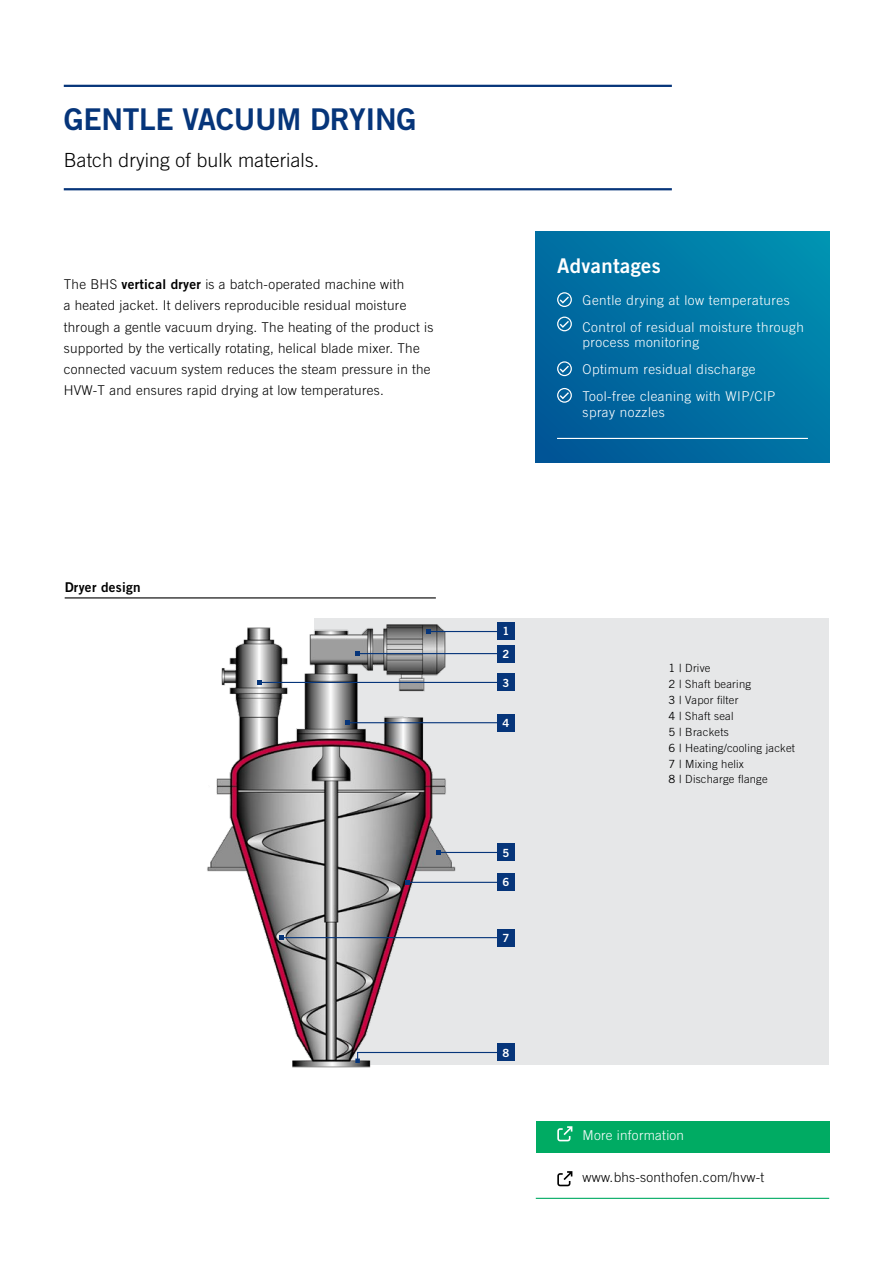
<style>
.page{position:relative;width:893px;height:1263px;background:#fff}
.page>*{position:absolute;margin:0;border:0;box-sizing:border-box;transform-origin:0 0}
.Head_20_22{font:30px "Trade Gothic LT Std Bd 2";letter-spacing:-.01em;color:#06357a}
.Copy_9_11{font:20.25px "Trade Gothic LT Std Bd 2";letter-spacing:.02em;color:#fff}
.Subhead_13_17{font:300 19.5px "Trade Gothic LT Std";letter-spacing:.005em;color:#000}
.Copy_9___11{font:300 13.5px/21.3px "Trade Gothic LT Std";letter-spacing:.02em;color:#000}
.Copy_9_11-2{font:300 13.5px/15.9px "Trade Gothic LT Std";letter-spacing:.035em;color:#fff}
.Copy_9___11-2{font:300 13.5px "Trade Gothic LT Std";letter-spacing:.02em;color:#fff}
.Headline_graphics_9{font:13.5px "Trade Gothic LT Std Bd 2";letter-spacing:.02em;color:#000}
.Vorteile_7_5___10_15{font:300 11.25px "Trade Gothic LT Std";letter-spacing:.02em;color:#000}
.Vorteile_7_5___10_15-2{font:11.25px "Trade Gothic LT Std Bd 2";color:#fff}
.s1{font-family:"Trade Gothic LT Std Bd 2";font-weight:400}
.s2{font-weight:400}
</style>
<div class="page">
<div style="left:315px;top:619px;width:514px;height:446px;background:#e6e7e8"></div>
<img style="left:207px;top:618px;width:270px;height:450px">
<div style="left:497px;top:645px;width:17px;height:17px;background:#06357a"></div>
<hr style="left:428px;top:631px;width:78px;height:1px;background:#06357a">
<svg style="left:426px;top:629px;width:5px;height:5px"></svg>
<hr style="left:357px;top:653px;width:140px;height:1px;background:#06357a">
<svg style="left:355px;top:651px;width:4px;height:5px"></svg>
<hr style="left:348px;top:722px;width:154px;height:1px;background:#06357a">
<svg style="left:345px;top:720px;width:5px;height:5px"></svg>
<div style="left:497px;top:623px;width:17px;height:17px;background:#06357a"></div>
<div style="left:497px;top:714px;width:17px;height:17px;background:#06357a"></div>
<hr style="left:438px;top:852px;width:64px;height:1px;background:#06357a">
<svg style="left:436px;top:850px;width:4px;height:5px"></svg>
<svg style="left:355px;top:1051px;width:142px;height:12px"></svg>
<hr style="left:260px;top:682px;width:246px;height:1px;background:#06357a">
<svg style="left:257px;top:680px;width:5px;height:5px"></svg>
<hr style="left:282px;top:937px;width:220px;height:1px;background:#06357a">
<svg style="left:279px;top:935px;width:5px;height:5px"></svg>
<div style="left:497px;top:844px;width:17px;height:17px;background:#06357a"></div>
<div style="left:497px;top:1044px;width:17px;height:17px;background:#06357a"></div>
<div style="left:497px;top:674px;width:17px;height:17px;background:#06357a"></div>
<div style="left:497px;top:929px;width:17px;height:17px;background:#06357a"></div>
<hr style="left:407px;top:882px;width:99px;height:1px;background:#06357a">
<svg style="left:405px;top:880px;width:4px;height:4px"></svg>
<div style="left:497px;top:874px;width:17px;height:17px;background:#06357a"></div>
<hr style="left:64px;top:85px;width:608px;height:2px;background:#06357a">
<hr style="left:64px;top:188px;width:608px;height:2px;background:#06357a">
<svg style="left:536px;top:232px;width:293px;height:230px;background:#0072a3"></svg>
<svg style="left:557px;top:292px;width:15px;height:15px"></svg>
<svg style="left:557px;top:317px;width:15px;height:14px"></svg>
<svg style="left:557px;top:361px;width:15px;height:15px"></svg>
<svg style="left:557px;top:388px;width:15px;height:15px"></svg>
<hr style="left:557px;top:438px;width:251px;height:1px;background:#fff">
<hr style="left:65px;top:597px;width:371px;height:1px;background:#000">
<div style="left:536px;top:1121px;width:293px;height:32px;background:#00ab63"></div>
<svg style="left:557px;top:1126px;width:15px;height:15px"></svg>
<svg style="left:557px;top:1171px;width:15px;height:15px"></svg>
<hr style="left:536px;top:1198px;width:293px;height:1px;background:#00ab63">
<p class="Head_20_22" style="left:64px;top:100px;width:354px">GENTLE VACUUM DRYING</p>
<p class="Subhead_13_17" style="left:64px;top:148px;width:257px">Batch drying of bulk materials.</p>
<p class="Copy_9___11" style="left:64px;top:273px;width:371px">The BHS <span class="s1">vertical dryer</span> is a batch-operated machine with<br>a heated jacket. It delivers reproducible residual moisture through a gentle vacuum drying. The heating of the product is supported by the vertically rotating, helical blade mixer. The connected vacuum system reduces the steam pressure in the HVW-T and ensures rapid drying at low temperatures.</p>
<p class="Headline_graphics_9" style="left:65px;top:579px;width:78px">Dryer design</p>
<p class="Copy_9_11" style="left:557px;top:253px;width:105px">Advantages</p>
<p class="Copy_9_11-2" style="left:583px;top:292px;width:209px">Gentle drying at low temperatures</p>
<p class="Copy_9_11-2" style="left:583px;top:319px;width:223px">Control of residual moisture through process monitoring</p>
<p class="Copy_9_11-2" style="left:583px;top:361px;width:175px">Optimum residual discharge</p>
<p class="Copy_9_11-2" style="left:583px;top:388px;width:194px">Tool-free cleaning with WIP/CIP spray nozzles</p>
<p class="Vorteile_7_5___10_15-2" style="left:503px;top:624px;width:8px">1</p>
<p class="Vorteile_7_5___10_15-2" style="left:503px;top:647px;width:8px">2</p>
<p class="Vorteile_7_5___10_15-2" style="left:503px;top:675px;width:8px">3</p>
<p class="Vorteile_7_5___10_15-2" style="left:503px;top:716px;width:8px">4</p>
<p class="Vorteile_7_5___10_15-2" style="left:503px;top:845px;width:8px">5</p>
<p class="Vorteile_7_5___10_15-2" style="left:503px;top:875px;width:8px">6</p>
<p class="Vorteile_7_5___10_15-2" style="left:503px;top:931px;width:8px">7</p>
<p class="Vorteile_7_5___10_15-2" style="left:503px;top:1045px;width:8px">8</p>
<p class="Vorteile_7_5___10_15" style="left:668px;top:661px;width:44px"><span class="s2">1 |</span> Drive</p>
<p class="Vorteile_7_5___10_15" style="left:668px;top:677px;width:84px"><span class="s2">2 |</span> Shaft bearing</p>
<p class="Vorteile_7_5___10_15" style="left:668px;top:693px;width:72px"><span class="s2">3 |</span> Vapor filter</p>
<p class="Vorteile_7_5___10_15" style="left:668px;top:709px;width:67px"><span class="s2">4 |</span> Shaft seal</p>
<p class="Vorteile_7_5___10_15" style="left:668px;top:725px;width:62px"><span class="s2">5 |</span> Brackets</p>
<p class="Vorteile_7_5___10_15" style="left:668px;top:741px;width:128px"><span class="s2">6 |</span> Heating/cooling jacket</p>
<p class="Vorteile_7_5___10_15" style="left:668px;top:757px;width:77px"><span class="s2">7 |</span> Mixing helix</p>
<p class="Vorteile_7_5___10_15" style="left:668px;top:773px;width:101px"><span class="s2">8 |</span> Discharge flange</p>
<p class="Copy_9___11-2" style="left:583px;top:1127px;width:103px">More information</p>
<p class="Copy_9___11" style="left:583px;top:1166px;width:183px">www.bhs-sonthofen.com/hvw-t</p>
</div>
